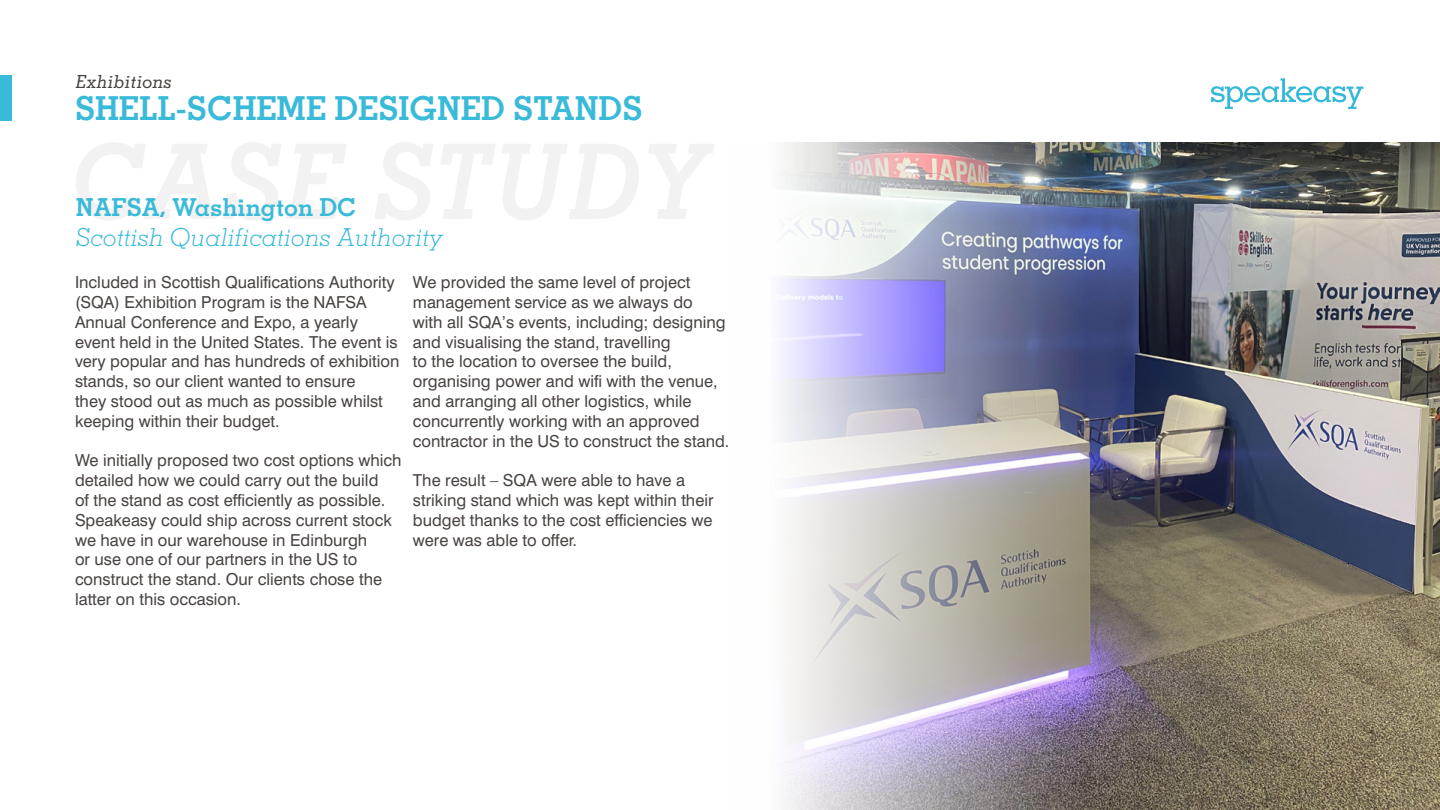
<style>
.page{position:relative;width:1440px;height:810px;background:#fff}
.page>*{position:absolute;margin:0;border:0;box-sizing:border-box;transform-origin:0 0}
.t1{font:700 33px "Memphis LT Std";color:#3abad9}
.t2{font:italic 300 24.75px "Memphis LT Std";color:#3abad9}
.t3{font:700 24.75px "Memphis LT Std";color:#3abad9}
.t4{font:italic 500 18px "Memphis LT Std";color:#484341}
.t5{font:16.5px/19.8px "Swiss 721 BT";color:#484341}
</style>
<div class="page">
<svg style="left:76px;top:142px;width:638px;height:78px"></svg>
<img style="left:780px;top:142px;width:660px;height:668px">
<svg style="left:1211px;top:78px;width:152px;height:31px"></svg>
<div style="left:0;top:75px;width:11px;height:46px;background:#3abad9"></div>
<p class="t4" style="left:76px;top:71px;width:97px">Exhibitions</p>
<h1 class="t1" style="left:75px;top:88px;width:569px">SHELL-SCHEME DESIGNED STANDS</h1>
<h2 class="t3" style="left:76px;top:192px;width:282px">NAFSA, Washington DC</h2>
<h2 class="t2" style="left:76px;top:222px;width:369px">Scottish Qualifications Authority</h2>
<p class="t5" style="left:75px;top:272px;width:326px">Included in Scottish Qualifications Authority (SQA) Exhibition Program is the NAFSA Annual Conference and Expo, a yearly event held in the United States. The event is very popular and has hundreds of exhibition stands, so our client wanted to ensure<br>they stood out as much as possible whilst keeping within their budget.</p>
<p class="t5" style="left:75px;top:451px;width:328px">We initially proposed two cost options which detailed how we could carry out the build<br>of the stand as cost efficiently as possible.<br>Speakeasy could ship across current stock we have in our warehouse in Edinburgh<br>or use one of our partners in the US to construct the stand. Our clients chose the latter on this occasion.</p>
<p class="t5" style="left:413px;top:272px;width:318px">We provided the same level of project management service as we always do<br>with all SQA’s events, including; designing and visualising the stand, travelling<br>to the location to oversee the build, organising power and wifi with the venue, and arranging all other logistics, while concurrently working with an approved contractor in the US to construct the stand.</p>
<p class="t5" style="left:413px;top:470px;width:302px">The result – SQA were able to have a striking stand which was kept within their budget thanks to the cost efficiencies we were was able to offer.</p>
</div>
